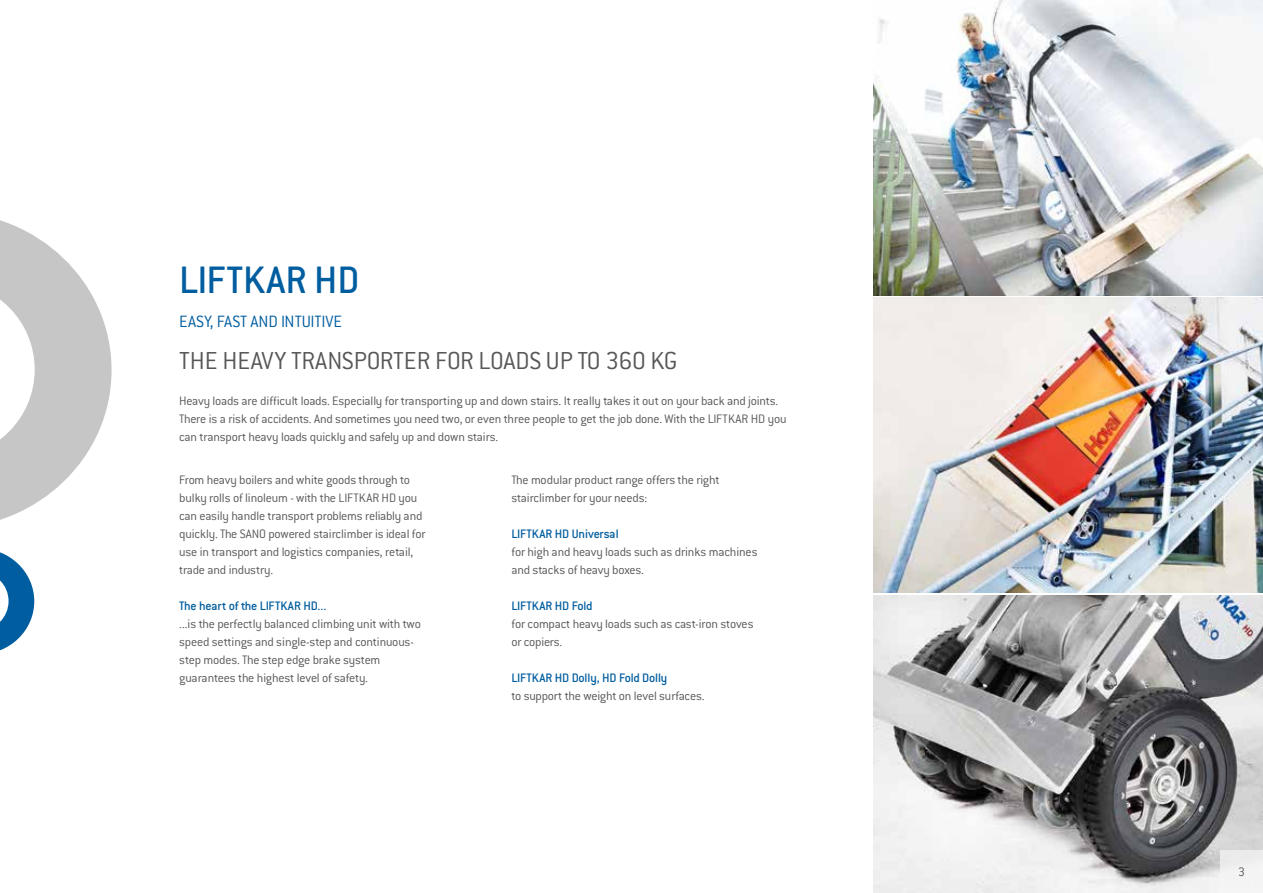
<style>
.page{position:relative;width:1263px;height:893px;background:#fff}
.page>*{position:absolute;margin:0;border:0;box-sizing:border-box;transform-origin:0 0}
.t1{font:500 42px "Conduit ITC";color:#005d9f}
.t2{font:300 27px "Conduit ITC";letter-spacing:-.01em;color:#575756}
.t3{font:300 18px "Conduit ITC";color:#005d9f}
.t4{font:300 13.5px/18px "Conduit ITC";letter-spacing:-.015em;color:#575756}
.t5{font:500 13.5px "Conduit ITC";letter-spacing:-.01em;color:#005d9f}
</style>
<div class="page">
<svg style="left:0;top:220px;width:112px;height:300px"></svg>
<svg style="left:0;top:552px;width:34px;height:99px"></svg>
<img style="left:874px;top:0;width:389px;height:296px">
<img style="left:874px;top:595px;width:389px;height:298px">
<div style="left:1220px;top:850px;width:43px;height:43px;background:#f6f6f6"></div>
<img style="left:874px;top:298px;width:389px;height:294px">
<h1 class="t1" style="left:179px;top:256px;width:182px">LIFTKAR HD</h1>
<h3 class="t3" style="left:179px;top:312px;width:165px">EASY, FAST AND INTUITIVE</h3>
<h2 class="t2" style="left:179px;top:346px;width:500px">THE HEAVY TRANSPORTER FOR LOADS UP TO 360 KG</h2>
<p class="t4" style="left:179px;top:392px;width:609px">Heavy loads are difficult loads. Especially for transporting up and down stairs. It really takes it out on your back and joints.<br>There is a risk of accidents. And sometimes you need two, or even three people to get the job done. With the LIFTKAR HD you can transport heavy loads quickly and safely up and down stairs.</p>
<p class="t4" style="left:179px;top:471px;width:248px">From heavy boilers and white goods through to bulky rolls of linoleum - with the LIFTKAR HD you can easily handle transport problems reliably and quickly. The SANO powered stairclimber is ideal for use in transport and logistics companies, retail, trade and industry.</p>
<p class="t5" style="left:179px;top:598px;width:149px">The heart of the LIFTKAR HD...</p>
<p class="t4" style="left:179px;top:615px;width:243px">...is the perfectly balanced climbing unit with two speed settings and single-step and continuous&shy;step modes. The step edge brake system guarantees the highest level of safety.</p>
<p class="t4" style="left:511px;top:471px;width:210px">The modular product range offers the right stairclimber for your needs:</p>
<p class="t5" style="left:511px;top:526px;width:109px">LIFTKAR HD Universal</p>
<p class="t4" style="left:511px;top:543px;width:248px">for high and heavy loads such as drinks machines and stacks of heavy boxes.</p>
<p class="t5" style="left:511px;top:598px;width:83px">LIFTKAR HD Fold</p>
<p class="t4" style="left:511px;top:615px;width:244px">for compact heavy loads such as cast-iron stoves or copiers.</p>
<p class="t5" style="left:511px;top:670px;width:157px">LIFTKAR HD Dolly, HD Fold Dolly</p>
<p class="t4" style="left:511px;top:687px;width:195px">to support the weight on level surfaces.</p>
<p class="t4" style="left:1238px;top:863px;width:8px">3</p>
</div>
